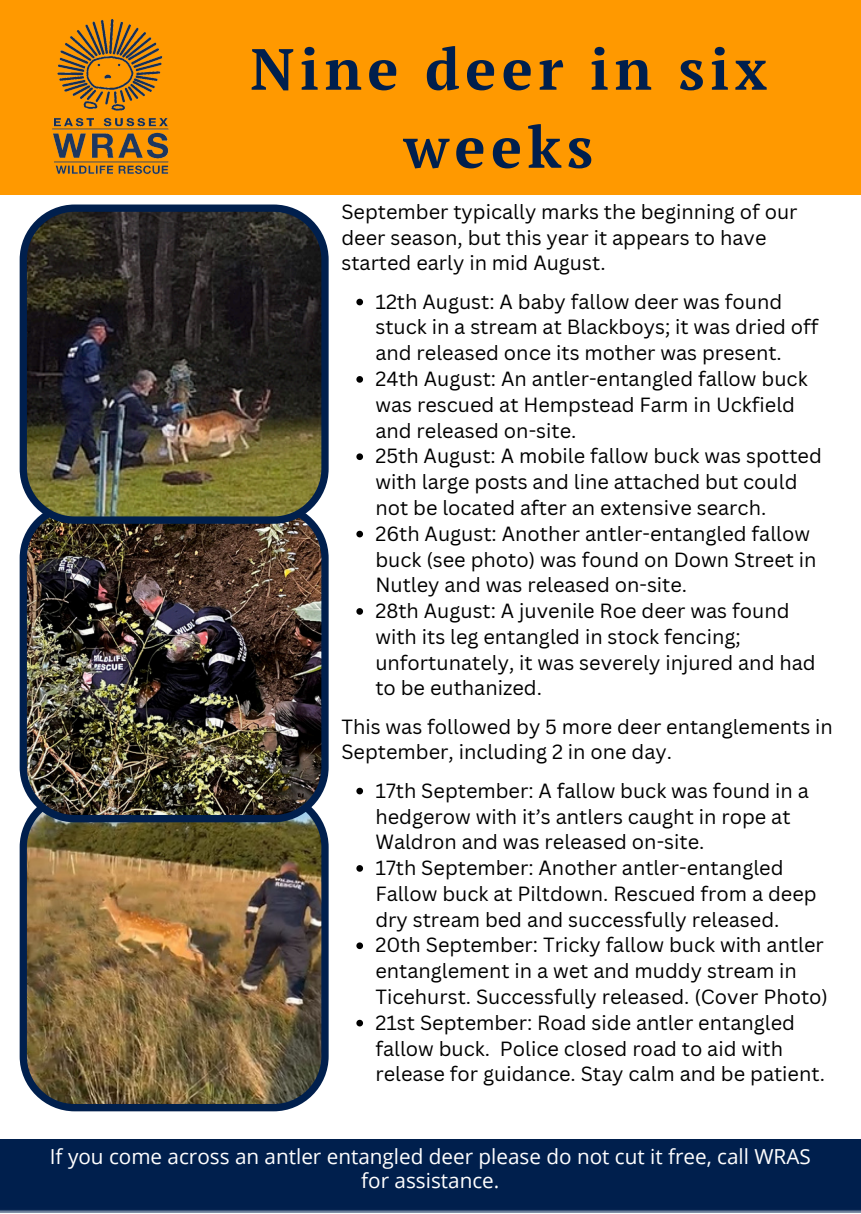
<style>
.page{position:relative;width:861px;height:1214px;background:#fff}
.page>*{position:absolute;margin:0;border:0;box-sizing:border-box;transform-origin:0 0}
.t1{font:700 58px/78px "PT Serif";letter-spacing:.095em;color:#001f4d;text-align:center}
.t2{font:20.8px/24px "Open Sans";color:#fff;text-align:center}
.t3{font:20px/25.8px "Canva Sans";color:#000}
</style>
<div class="page">
<div style="left:1px;top:1139px;width:859px;height:73px;background:#001f4d"></div>
<div style="left:0;top:0;width:861px;height:195px;background:#f90"></div>
<img style="left:52px;top:19px;width:117px;height:156px">
<svg style="left:356px;top:299px;width:7px;height:6px"></svg>
<svg style="left:356px;top:376px;width:7px;height:7px"></svg>
<svg style="left:356px;top:453px;width:7px;height:7px"></svg>
<svg style="left:356px;top:531px;width:7px;height:6px"></svg>
<svg style="left:356px;top:608px;width:7px;height:7px"></svg>
<svg style="left:356px;top:787px;width:7px;height:7px"></svg>
<svg style="left:356px;top:865px;width:7px;height:6px"></svg>
<svg style="left:356px;top:942px;width:7px;height:7px"></svg>
<svg style="left:356px;top:1019px;width:7px;height:7px"></svg>
<img style="left:20px;top:822px;width:309px;height:289px">
<img style="left:20px;top:524px;width:309px;height:298px">
<img style="left:20px;top:204px;width:309px;height:320px">
<p class="t1" style="left:250px;top:29px;width:518px">Nine deer in six weeks</p>
<p class="t3" style="left:341px;top:198px;width:458px">September typically marks the beginning of our deer season, but this year it appears to have started early in mid August.</p>
<p class="t3" style="left:375px;top:288px;width:445px">12th August: A baby fallow deer was found stuck in a stream at Blackboys; it was dried off and released once its mother was present.</p>
<p class="t3" style="left:375px;top:365px;width:434px">24th August: An antler-entangled fallow buck was rescued at Hempstead Farm in Uckfield and released on-site.</p>
<p class="t3" style="left:375px;top:443px;width:448px">25th August: A mobile fallow buck was spotted with large posts and line attached but could not be located after an extensive search.</p>
<p class="t3" style="left:375px;top:520px;width:443px">26th August: Another antler-entangled fallow buck (see photo) was found on Down Street in<br>Nutley and was released on-site.</p>
<p class="t3" style="left:375px;top:597px;width:442px">28th August: A juvenile Roe deer was found with its leg entangled in stock fencing; unfortunately, it was severely injured and had to be euthanized.</p>
<p class="t3" style="left:341px;top:713px;width:493px">This was followed by 5 more deer entanglements in<br>September, including 2 in one day.</p>
<p class="t3" style="left:375px;top:777px;width:435px">17th September: A fallow buck was found in a hedgerow with it’s antlers caught in rope at<br>Waldron and was released on-site.</p>
<p class="t3" style="left:375px;top:854px;width:443px">17th September: Another antler-entangled<br>Fallow buck at Piltdown. Rescued from a deep dry stream bed and successfully released.</p>
<p class="t3" style="left:375px;top:931px;width:454px">20th September: Tricky fallow buck with antler entanglement in a wet and muddy stream in<br>Ticehurst. Successfully released. (Cover Photo)</p>
<p class="t3" style="left:375px;top:1009px;width:451px">21st September: Road side antler entangled fallow buck. Police closed road to aid with release for guidance. Stay calm and be patient.</p>
<p class="t2" style="left:50px;top:1144px;width:762px">If you come across an antler entangled deer please do not cut it free, call WRAS for assistance.</p>
</div>
